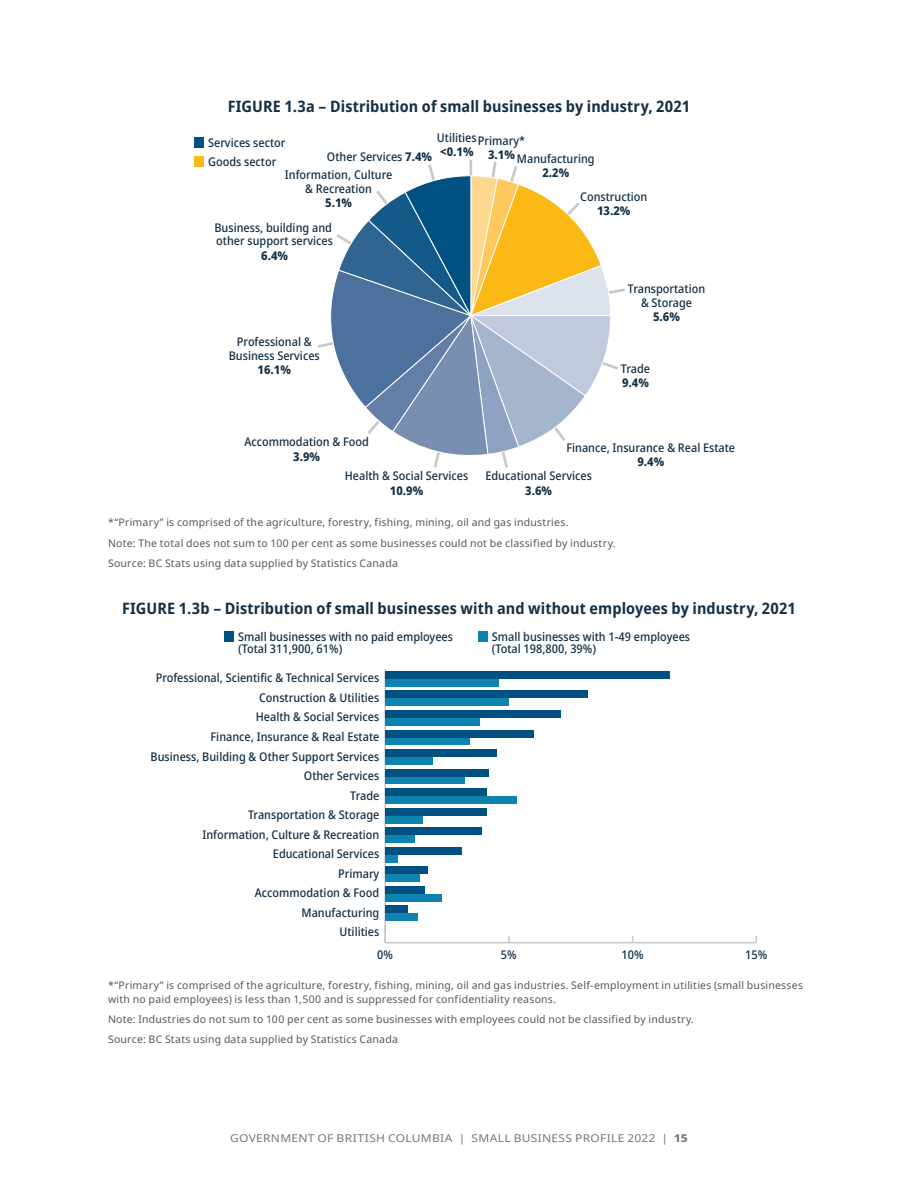
<style>
.page{position:relative;width:918px;height:1188px;background:#fff}
.page>*{position:absolute;margin:0;border:0;box-sizing:border-box;transform-origin:0 0}
.t1{font:700 semi-condensed 15.75px "Noto Sans";letter-spacing:.005em;color:#143047}
.t2{font:500 semi-condensed 12px/13.5px "Noto Sans";color:#143047}
.t3{font:800 semi-condensed 12px "Noto Sans";color:#143047}
.t4{font:10.8px "Noto Sans";letter-spacing:.025em;color:#76787b;scale:1.11 1}
.t5{font:10.5px/20.2px "Noto Sans";letter-spacing:.02em;color:#57585a}
.s1{font-weight:800}
</style>
<div class="page">
<svg style="left:318px;top:159px;width:307px;height:309px"></svg>
<div style="left:194px;top:138px;width:9px;height:10px;background:#015082"></div>
<div style="left:194px;top:156px;width:9px;height:10px;background:#fcb814"></div>
<hr style="left:385px;top:942px;width:371px;height:1px;background:#c7c8ca">
<svg style="left:508px;top:936px;width:2px;height:6px"></svg>
<hr style="left:384px;top:669px;width:2px;height:274px;background:#c7c8ca">
<div style="left:385px;top:679px;width:114px;height:7px;background:#0e83b0"></div>
<div style="left:385px;top:699px;width:124px;height:7px;background:#0e83b0"></div>
<div style="left:385px;top:718px;width:94px;height:7px;background:#0e83b0"></div>
<div style="left:385px;top:738px;width:84px;height:7px;background:#0e83b0"></div>
<div style="left:385px;top:757px;width:47px;height:7px;background:#0e83b0"></div>
<div style="left:385px;top:777px;width:79px;height:7px;background:#0e83b0"></div>
<div style="left:385px;top:797px;width:131px;height:7px;background:#0e83b0"></div>
<div style="left:385px;top:816px;width:37px;height:7px;background:#0e83b0"></div>
<div style="left:385px;top:836px;width:30px;height:7px;background:#0e83b0"></div>
<div style="left:385px;top:855px;width:13px;height:7px;background:#0e83b0"></div>
<div style="left:385px;top:875px;width:35px;height:7px;background:#0e83b0"></div>
<div style="left:385px;top:894px;width:57px;height:7px;background:#0e83b0"></div>
<div style="left:385px;top:914px;width:32px;height:7px;background:#0e83b0"></div>
<div style="left:385px;top:671px;width:285px;height:7px;background:#015082"></div>
<div style="left:385px;top:691px;width:203px;height:7px;background:#015082"></div>
<div style="left:385px;top:711px;width:176px;height:7px;background:#015082"></div>
<div style="left:385px;top:730px;width:149px;height:7px;background:#015082"></div>
<div style="left:385px;top:750px;width:112px;height:7px;background:#015082"></div>
<div style="left:385px;top:769px;width:104px;height:7px;background:#015082"></div>
<div style="left:385px;top:789px;width:102px;height:7px;background:#015082"></div>
<div style="left:385px;top:808px;width:102px;height:7px;background:#015082"></div>
<div style="left:385px;top:828px;width:97px;height:7px;background:#015082"></div>
<div style="left:385px;top:847px;width:77px;height:7px;background:#015082"></div>
<div style="left:385px;top:867px;width:42px;height:7px;background:#015082"></div>
<div style="left:385px;top:886px;width:40px;height:7px;background:#015082"></div>
<div style="left:385px;top:906px;width:22px;height:7px;background:#015082"></div>
<svg style="left:384px;top:926px;width:2px;height:17px"></svg>
<div style="left:224px;top:632px;width:9px;height:10px;background:#015082"></div>
<div style="left:478px;top:632px;width:9px;height:10px;background:#0e83b0"></div>
<h1 class="t1" style="left:228px;top:96px;width:464px">FIGURE 1.3a – Distribution of small businesses by industry, 2021</h1>
<p class="t2" style="left:327px;top:150px;width:107px">Other Services <span class="s1">7.4%</span></p>
<p class="t2" style="left:437px;top:131px;width:41px">Utilities</p>
<p class="t3" style="left:440px;top:143px;width:35px">&lt;0.1%</p>
<p class="t2" style="left:478px;top:134px;width:49px">Primary*</p>
<p class="t3" style="left:488px;top:146px;width:28px">3.1%</p>
<p class="t2" style="left:208px;top:134px;width:79px;line-height:18.3px">Services sector<br>Goods sector</p>
<p class="t2" style="left:517px;top:152px;width:79px">Manufacturing</p>
<p class="t3" style="left:542px;top:164px;width:28px">2.2%</p>
<p class="t2" style="left:285px;top:169px;width:109px;text-align:center">Information, Culture &amp; Recreation</p>
<p class="t3" style="left:325px;top:194px;width:28px">5.1%</p>
<p class="t2" style="left:580px;top:190px;width:69px">Construction</p>
<p class="t3" style="left:597px;top:202px;width:35px">13.2%</p>
<p class="t2" style="left:214px;top:221px;width:120px">Business, building and other support services</p>
<p class="t3" style="left:261px;top:247px;width:28px">6.4%</p>
<p class="t2" style="left:229px;top:336px;width:92px;text-align:center">Professional &amp;<br>Business Services</p>
<p class="t3" style="left:258px;top:361px;width:35px">16.1%</p>
<p class="t2" style="left:628px;top:283px;width:79px;text-align:center">Transportation &amp; Storage</p>
<p class="t3" style="left:653px;top:308px;width:28px">5.6%</p>
<p class="t2" style="left:621px;top:362px;width:31px">Trade</p>
<p class="t3" style="left:622px;top:374px;width:28px">9.4%</p>
<p class="t2" style="left:244px;top:435px;width:126px">Accommodation &amp; Food</p>
<p class="t3" style="left:293px;top:448px;width:28px">3.9%</p>
<p class="t2" style="left:345px;top:469px;width:125px">Health &amp; Social Services</p>
<p class="t3" style="left:390px;top:482px;width:35px">10.9%</p>
<p class="t2" style="left:566px;top:441px;width:170px">Finance, Insurance &amp; Real Estate</p>
<p class="t3" style="left:637px;top:453px;width:28px">9.4%</p>
<p class="t2" style="left:485px;top:469px;width:108px">Educational Services</p>
<p class="t3" style="left:525px;top:482px;width:28px">3.6%</p>
<p class="t5" style="left:108px;top:513px;width:509px">*“Primary” is comprised of the agriculture, forestry, fishing, mining, oil and gas industries.<br>Note: The total does not sum to 100 per cent as some businesses could not be classified by industry.<br>Source: BC Stats using data supplied by Statistics Canada</p>
<h1 class="t1" style="left:122px;top:597px;width:675px">FIGURE 1.3b – Distribution of small businesses with and without employees by industry, 2021</h1>
<p class="t2" style="left:238px;top:631px;width:216px;line-height:12px">Small businesses with no paid employees (Total 311,900, 61%)</p>
<p class="t2" style="left:492px;top:631px;width:200px;line-height:12px">Small businesses with 1-49 employees (Total 198,800, 39%)</p>
<p class="t2" style="left:156px;top:672px;width:225px">Professional, Scientific &amp; Technical Services</p>
<p class="t2" style="left:259px;top:691px;width:122px">Construction &amp; Utilities</p>
<p class="t2" style="left:256px;top:711px;width:125px">Health &amp; Social Services</p>
<p class="t2" style="left:211px;top:730px;width:170px">Finance, Insurance &amp; Real Estate</p>
<p class="t2" style="left:151px;top:750px;width:230px">Business, Building &amp; Other Support Services</p>
<p class="t2" style="left:304px;top:769px;width:77px">Other Services</p>
<p class="t2" style="left:350px;top:789px;width:31px">Trade</p>
<p class="t2" style="left:248px;top:808px;width:133px">Transportation &amp; Storage</p>
<p class="t2" style="left:202px;top:828px;width:178px">Information, Culture &amp; Recreation</p>
<p class="t2" style="left:273px;top:847px;width:108px">Educational Services</p>
<p class="t2" style="left:338px;top:867px;width:43px">Primary</p>
<p class="t2" style="left:255px;top:887px;width:126px">Accommodation &amp; Food</p>
<p class="t2" style="left:301px;top:906px;width:79px">Manufacturing</p>
<p class="t2" style="left:340px;top:926px;width:41px">Utilities</p>
<p class="t2" style="left:377px;top:948px;width:17px">0%</p>
<p class="t2" style="left:501px;top:948px;width:17px">5%</p>
<p class="t2" style="left:622px;top:948px;width:24px">10%</p>
<p class="t2" style="left:745px;top:948px;width:24px">15%</p>
<p class="t5" style="left:108px;top:979px;width:697px;line-height:13.5px">*“Primary” is comprised of the agriculture, forestry, fishing, mining, oil and gas industries. Self-employment in utilities (small businesses with no paid employees) is less than 1,500 and is suppressed for confidentiality reasons.</p>
<p class="t5" style="left:108px;top:1009px;width:588px">Note: Industries do not sum to 100 per cent as some businesses with employees could not be classified by industry.<br>Source: BC Stats using data supplied by Statistics Canada</p>
<p class="t4" style="left:230px;top:1130px;width:414px">GOVERNMENT OF BRITISH COLUMBIA | SMALL BUSINESS PROFILE 2022 | <span class="s1">15</span></p>
</div>
